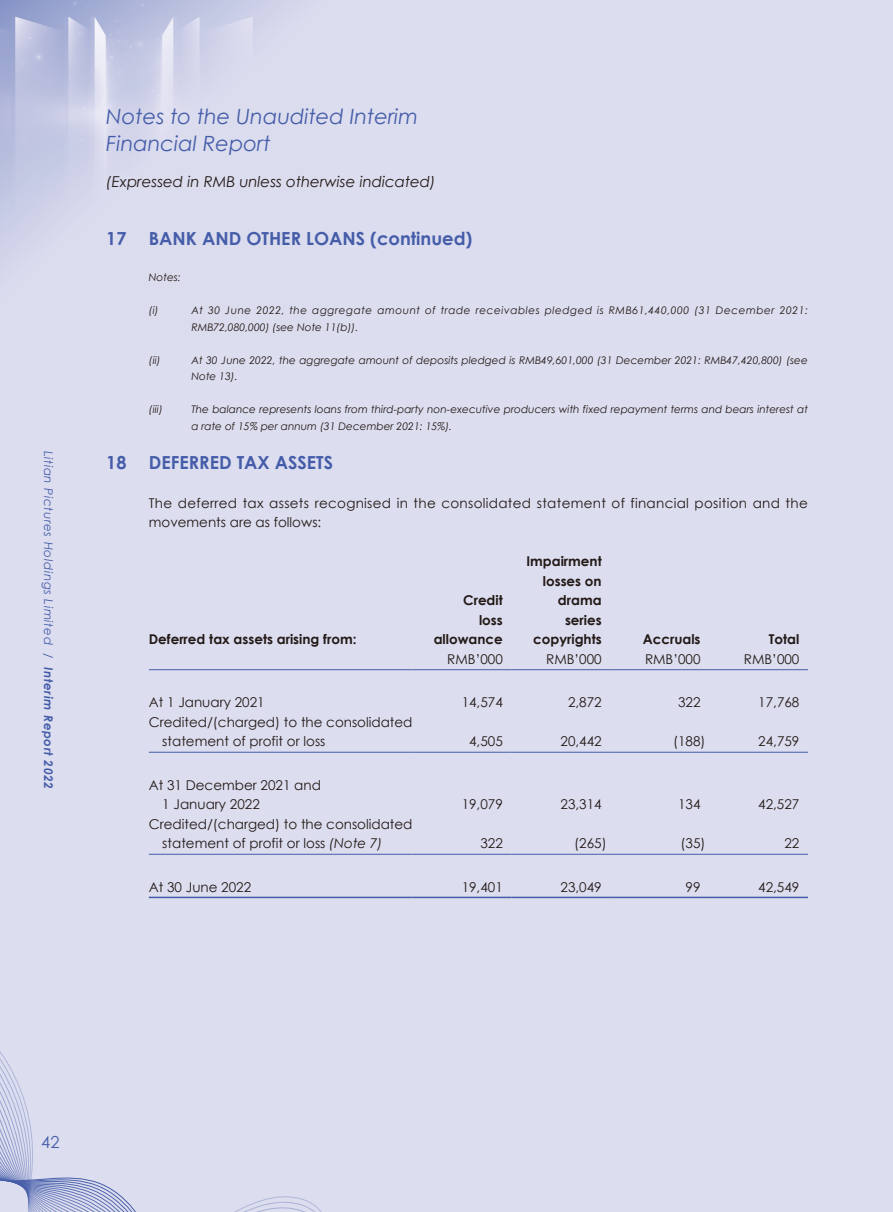
<style>
.page{position:relative;width:893px;height:1212px;background:#dcddef}
.page>*{position:absolute;margin:0;border:0;box-sizing:border-box;transform-origin:0 0}
.t1{font:italic 21px/27px "Century Gothic";color:#455da9}
.t2{font:700 18px "Century Gothic";color:#455da9}
.t3{font:16.5px "Century Gothic";color:#455da9}
.t4{font:italic 15px "Century Gothic";color:#231916}
.t5{font:13.5px/19.5px "Century Gothic";color:#231916}
.t6{font:13.5px/19.5px "Century Gothic";letter-spacing:.025em;color:#231916}
.t7{font:700 13.5px/19.5px "Century Gothic";color:#231916;text-align:right}
.t8{font:italic 12px "Century Gothic";letter-spacing:.05em;color:#455da9}
.t9{font:italic 10.5px/16.5px "Century Gothic";color:#231916}
.t10{font:italic 10.5px/16.5px "Century Gothic";letter-spacing:.05em;color:#231916}
.s1{font-weight:700}
.s2{font-style:italic}
</style>
<div class="page">
<div style="left:0;top:985px;width:407px;height:227px;background:#dcddef"></div>
<svg style="left:0;top:0;width:399px;height:351px;background:#d4d6ea"></svg>
<hr style="left:149px;top:669px;width:263px;height:1px;background:#455da9">
<hr style="left:412px;top:669px;width:99px;height:1px;background:#455da9">
<hr style="left:511px;top:669px;width:99px;height:1px;background:#455da9">
<hr style="left:610px;top:669px;width:99px;height:1px;background:#455da9">
<hr style="left:709px;top:669px;width:99px;height:1px;background:#455da9">
<hr style="left:149px;top:752px;width:263px;height:1px;background:#455da9">
<hr style="left:412px;top:752px;width:99px;height:1px;background:#455da9">
<hr style="left:511px;top:752px;width:99px;height:1px;background:#455da9">
<hr style="left:610px;top:752px;width:99px;height:1px;background:#455da9">
<hr style="left:709px;top:752px;width:99px;height:1px;background:#455da9">
<hr style="left:149px;top:854px;width:263px;height:1px;background:#455da9">
<hr style="left:412px;top:854px;width:99px;height:1px;background:#455da9">
<hr style="left:511px;top:854px;width:99px;height:1px;background:#455da9">
<hr style="left:610px;top:854px;width:99px;height:1px;background:#455da9">
<hr style="left:709px;top:854px;width:99px;height:1px;background:#455da9">
<hr style="left:149px;top:897px;width:263px;height:1px;background:#455da9">
<hr style="left:412px;top:897px;width:99px;height:1px;background:#455da9">
<hr style="left:511px;top:897px;width:99px;height:1px;background:#455da9">
<hr style="left:610px;top:897px;width:99px;height:1px;background:#455da9">
<hr style="left:709px;top:897px;width:99px;height:1px;background:#455da9">
<p class="t8" style="left:57px;top:451px;width:340px;rotate:90deg">Litian Pictures Holdings Limited / <span class="s1">Interim Report 2022</span></p>
<h1 class="t1" style="left:106px;top:103px;width:313px">Notes to the Unaudited Interim<br>Financial Report</h1>
<p class="t4" style="left:106px;top:171px;width:331px">(Expressed in RMB unless otherwise indicated)</p>
<h2 class="t2" style="left:106px;top:225px;width:368px">17 BANK AND OTHER LOANS (continued)</h2>
<p class="t9" style="left:149px;top:269px;width:34px">Notes:</p>
<p class="t9" style="left:149px;top:302px;width:11px">(i)</p>
<p class="t10" style="left:191px;top:302px;width:618px">At 30 June 2022, the aggregate amount of trade receivables pledged is RMB61,440,000 (31 December 2021:<br>RMB72,080,000) (see Note 11(b)).</p>
<p class="t9" style="left:149px;top:351px;width:13px">(ii)</p>
<p class="t9" style="left:191px;top:351px;width:618px">At 30 June 2022, the aggregate amount of deposits pledged is RMB49,601,000 (31 December 2021: RMB47,420,800) (see<br>Note 13).</p>
<p class="t9" style="left:149px;top:401px;width:16px">(iii)</p>
<p class="t9" style="left:191px;top:401px;width:618px">The balance represents loans from third-party non-executive producers with fixed repayment terms and bears interest at a rate of 15% per annum (31 December 2021: 15%).</p>
<h2 class="t2" style="left:106px;top:448px;width:228px">18 DEFERRED TAX ASSETS</h2>
<p class="t6" style="left:149px;top:493px;width:660px">The deferred tax assets recognised in the consolidated statement of financial position and the movements are as follows:</p>
<p class="t7" style="left:149px;top:629px;width:209px">Deferred tax assets arising from:</p>
<p class="t7" style="left:434px;top:590px;width:71px">Credit<br>loss allowance</p>
<p class="t7" style="left:526px;top:551px;width:77px">Impairment losses on drama series copyrights</p>
<p class="t7" style="left:643px;top:629px;width:59px">Accruals</p>
<p class="t7" style="left:769px;top:629px;width:32px">Total</p>
<p class="t5" style="left:447px;top:649px;width:57px">RMB’000</p>
<p class="t5" style="left:546px;top:649px;width:57px">RMB’000</p>
<p class="t5" style="left:645px;top:649px;width:57px">RMB’000</p>
<p class="t5" style="left:744px;top:649px;width:57px">RMB’000</p>
<p class="t5" style="left:149px;top:692px;width:117px">At 1 January 2021</p>
<p class="t5" style="left:462px;top:692px;width:43px">14,574</p>
<p class="t5" style="left:568px;top:692px;width:35px">2,872</p>
<p class="t5" style="left:678px;top:692px;width:24px">322</p>
<p class="t5" style="left:758px;top:692px;width:43px">17,768</p>
<p class="t5" style="left:162px;top:712px;width:252px;text-indent:-13px">Credited/(charged) to the consolidated statement of profit or loss</p>
<p class="t5" style="left:469px;top:731px;width:35px">4,505</p>
<p class="t5" style="left:561px;top:731px;width:43px">20,442</p>
<p class="t5" style="left:673px;top:731px;width:34px">(188)</p>
<p class="t5" style="left:758px;top:731px;width:43px">24,759</p>
<p class="t5" style="left:162px;top:775px;width:160px;text-indent:-13px">At 31 December 2021 and<br>1 January 2022</p>
<p class="t5" style="left:162px;top:814px;width:252px;text-indent:-13px">Credited/(charged) to the consolidated statement of profit or loss <span class="s2">(Note 7)</span></p>
<p class="t5" style="left:462px;top:794px;width:43px">19,079</p>
<p class="t5" style="left:561px;top:794px;width:43px">23,314</p>
<p class="t5" style="left:678px;top:794px;width:24px">134</p>
<p class="t5" style="left:758px;top:794px;width:43px">42,527</p>
<p class="t5" style="left:480px;top:833px;width:24px">322</p>
<p class="t5" style="left:574px;top:833px;width:34px">(265)</p>
<p class="t5" style="left:681px;top:833px;width:26px">(35)</p>
<p class="t5" style="left:784px;top:833px;width:16px">22</p>
<p class="t5" style="left:149px;top:877px;width:104px">At 30 June 2022</p>
<p class="t5" style="left:462px;top:877px;width:43px">19,401</p>
<p class="t5" style="left:561px;top:877px;width:43px">23,049</p>
<p class="t5" style="left:686px;top:877px;width:16px">99</p>
<p class="t5" style="left:758px;top:877px;width:43px">42,549</p>
<p class="t3" style="left:41px;top:1130px;width:20px">42</p>
</div>
